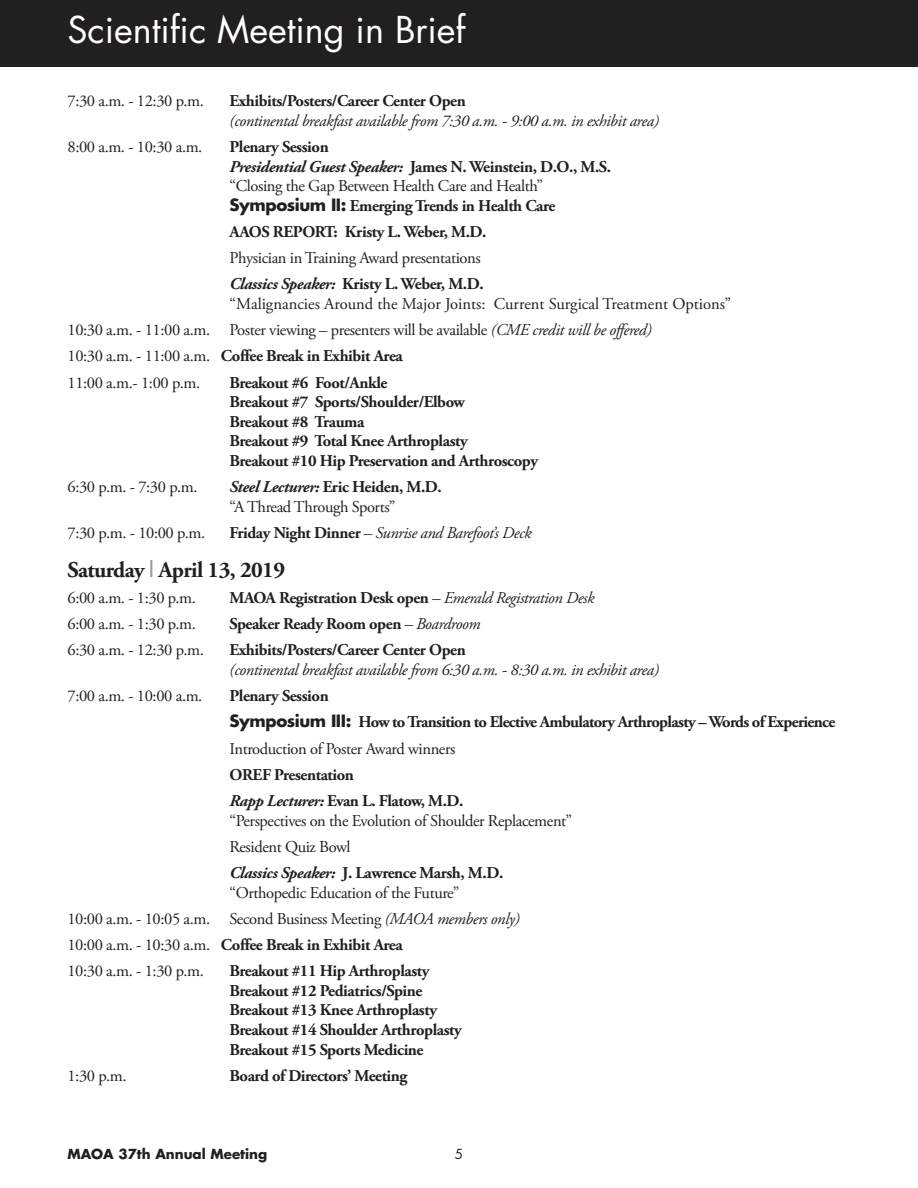
<style>
.page{position:relative;width:918px;height:1188px;background:#fff}
.page>*{position:absolute;margin:0;border:0;box-sizing:border-box;transform-origin:0 0}
.t1{font:36px "Futura";color:#fff}
.t2{font:700 22.5px "Adobe Garamond Pro";letter-spacing:-.025em;color:#231f20}
.t3{font:700 16.5px/19.5px "Adobe Garamond Pro";letter-spacing:-.025em;color:#231f20}
.t4{font:16.5px/26.2px "Adobe Garamond Pro";letter-spacing:-.025em;color:#231f20}
.t5{font:italic 16.5px "Adobe Garamond Pro";letter-spacing:-.025em;color:#231f20}
.t6{font:700 13.5px "Futura";color:#231f20}
.t7{font:13.5px "Futura";color:#231f20}
.s1{font-style:italic}
.s2{font-weight:400}
.s3{font-family:"Futura"}
.s4{font-weight:700;font-style:italic}
.s5{font-weight:700}
.s6{font-weight:700;font-style:normal}
.s7{font-family:"Futura";font-weight:400;color:#939598}
.s8{font-weight:400;font-style:italic}
</style>
<div class="page">
<div style="left:0;top:0;width:918px;height:68px;background:#231f20"></div>
<h1 class="t1" style="left:68px;top:14px;width:399px">Scientific Meeting in Brief</h1>
<p class="t4" style="left:68px;top:90px;width:138px">7:30 a.m. - 12:30 p.m.</p>
<p class="t3" style="left:229px;top:93px;width:238px">Exhibits/Posters/Career Center Open</p>
<p class="t5" style="left:229px;top:114px;width:431px">(continental breakfast available from 7:30 a.m. - 9:00 a.m. in exhibit area)</p>
<p class="t4" style="left:68px;top:135px;width:136px">8:00 a.m. - 10:30 a.m.</p>
<p class="t3" style="left:229px;top:139px;width:383px">Plenary Session<br><span class="s1">Presidential Guest Speaker:</span> James N. Weinstein, D.O., M.S. <span class="s2">“Closing the Gap Between Health Care and Health” </span><span class="s3">Symposium II:</span> Emerging Trends in Health Care</p>
<p class="t3" style="left:229px;top:223px;width:259px">AAOS REPORT: Kristy L. Weber, M.D.</p>
<p class="t4" style="left:229px;top:246px;width:256px">Physician in Training Award presentations<br><span class="s4">Classics Speaker:</span> <span class="s5">Kristy L. Weber, M.D.</span></p>
<p class="t4" style="left:68px;top:292px;width:665px;text-indent:162px">“Malignancies Around the Major Joints: Current Surgical Treatment Options” 10:30 a.m. - 11:00 a.m. Poster viewing – presenters will be available <span class="s1">(CME credit will be offered)<br></span>10:30 a.m. - 11:00 a.m. <span class="s5">Coffee Break in Exhibit Area<br></span>11:00 a.m.- 1:00 p.m.</p>
<p class="t3" style="left:230px;top:374px;width:310px">Breakout #6 Foot/Ankle<br>Breakout #7 Sports/Shoulder/Elbow<br>Breakout #8 Trauma<br>Breakout #9 Total Knee Arthroplasty<br>Breakout #10 Hip Preservation and Arthroscopy</p>
<p class="t4" style="left:68px;top:475px;width:131px">6:30 p.m. - 7:30 p.m.</p>
<p class="t4" style="left:230px;top:478px;width:214px;line-height:19.5px"><span class="s4">Steel Lecturer:</span> <span class="s5">Eric Heiden, M.D. </span>“A Thread Through Sports”</p>
<p class="t4" style="left:68px;top:521px;width:139px">7:30 p.m. - 10:00 p.m.</p>
<p class="t5" style="left:230px;top:526px;width:304px"><span class="s6">Friday Night Dinner</span> – Sunrise and Barefoot’s Deck</p>
<h2 class="t2" style="left:68px;top:561px;width:219px">Saturday <span class="s7">I</span> April 13, 2019</h2>
<p class="t4" style="left:68px;top:586px;width:130px">6:00 a.m. - 1:30 p.m.</p>
<p class="t3" style="left:229px;top:589px;width:366px">MAOA Registration Desk open <span class="s8">– Emerald Registration Desk</span></p>
<p class="t4" style="left:68px;top:612px;width:130px">6:00 a.m. - 1:30 p.m.</p>
<p class="t3" style="left:229px;top:616px;width:253px">Speaker Ready Room open <span class="s8">– Boardroom</span></p>
<p class="t4" style="left:68px;top:639px;width:138px">6:30 a.m. - 12:30 p.m.</p>
<p class="t3" style="left:229px;top:642px;width:238px">Exhibits/Posters/Career Center Open</p>
<p class="t5" style="left:229px;top:663px;width:431px">(continental breakfast available from 6:30 a.m. - 8:30 a.m. in exhibit area)</p>
<p class="t4" style="left:68px;top:684px;width:136px">7:00 a.m. - 10:00 a.m.</p>
<p class="t3" style="left:229px;top:684px;width:607px;line-height:26.2px">Plenary Session<br><span class="s3">Symposium III:</span> How to Transition to Elective Ambulatory Arthroplasty – Words of Experience<br><span class="s2">Introduction of Poster Award winners</span></p>
<p class="t3" style="left:229px;top:763px;width:236px;line-height:26.2px">OREF Presentation<br><span class="s1">Rapp Lecturer:</span> Evan L. Flatow, M.D.</p>
<p class="t4" style="left:229px;top:809px;width:344px">“Perspectives on the Evolution of Shoulder Replacement”<br>Resident Quiz Bowl<br><span class="s4">Classics Speaker:</span> <span class="s5">J. Lawrence Marsh, M.D.</span></p>
<p class="t4" style="left:67px;top:881px;width:454px;text-indent:162px">“Orthopedic Education of the Future”<br>10:00 a.m. - 10:05 a.m. Second Business Meeting <span class="s1">(MAOA members only)<br></span>10:00 a.m. - 10:30 a.m. <span class="s5">Coffee Break in Exhibit Area<br></span>10:30 a.m. - 1:30 p.m.</p>
<p class="t3" style="left:229px;top:963px;width:234px">Breakout #11 Hip Arthroplasty<br>Breakout #12 Pediatrics/Spine<br>Breakout #13 Knee Arthroplasty<br>Breakout #14 Shoulder Arthroplasty<br>Breakout #15 Sports Medicine</p>
<p class="t4" style="left:67px;top:1064px;width:61px">1:30 p.m.</p>
<p class="t3" style="left:229px;top:1067px;width:180px">Board of Directors’ Meeting</p>
<p class="t6" style="left:68px;top:1147px;width:201px">MAOA 37th Annual Meeting</p>
<p class="t7" style="left:455px;top:1148px;width:10px">5</p>
</div>
